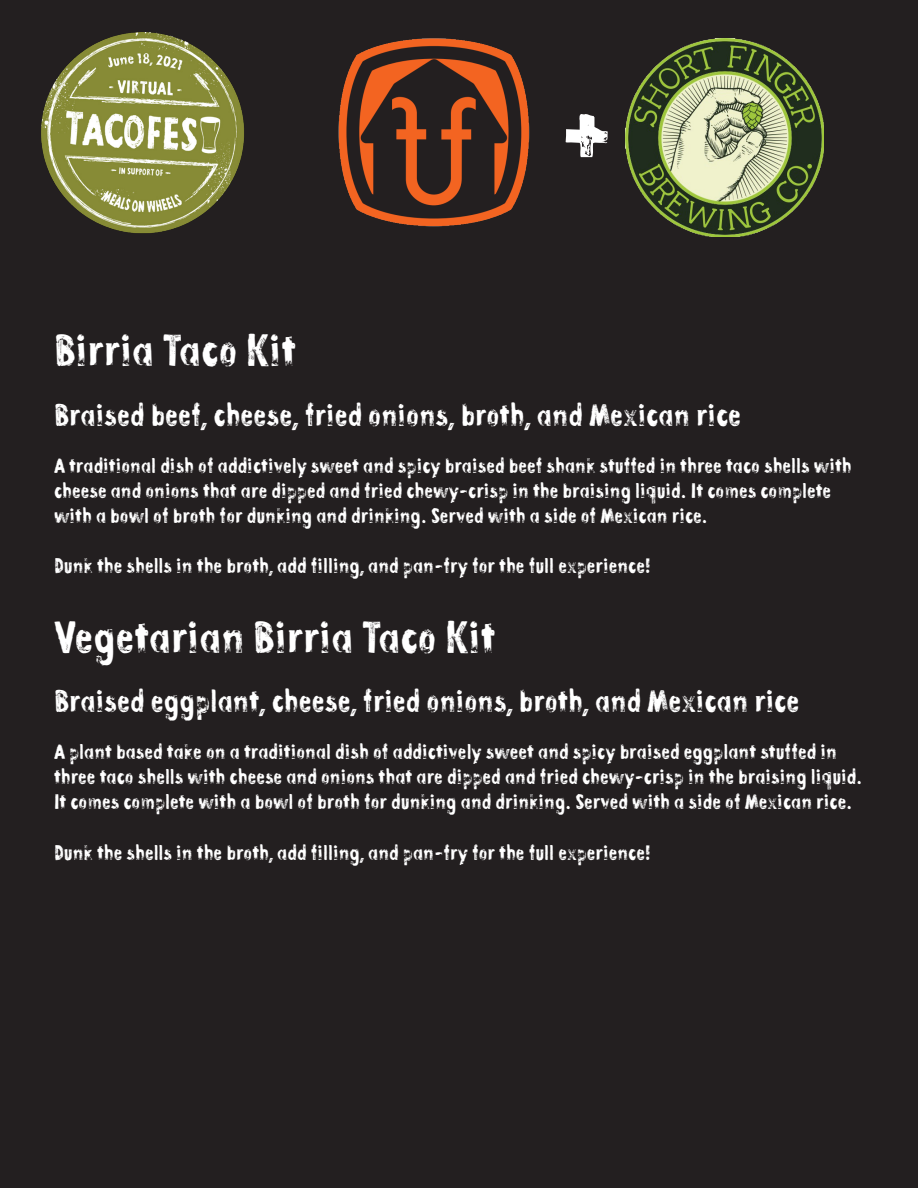
<style>
.page{position:relative;width:918px;height:1188px;background:#231f20}
.page>*{position:absolute;margin:0;border:0;box-sizing:border-box;transform-origin:0 0}
.t1{font:700 108px "Lino Stamp";color:#fff}
.t2{font:700 45px "Lino Stamp";color:#fff}
.t3{font:700 31.5px "Lino Stamp";color:#fff}
.t4{font:700 21px/25.2px "Lino Stamp";color:#fff}
</style>
<div class="page">
<img style="left:41px;top:32px;width:203px;height:202px">
<img style="left:338px;top:38px;width:192px;height:189px">
<img style="left:625px;top:38px;width:199px;height:199px">
<p class="t1" style="left:560px;top:69px;width:55px">+</p>
<p class="t2" style="left:54px;top:325px;width:244px">Birria Taco Kit</p>
<p class="t3" style="left:54px;top:397px;width:689px">Braised beef, cheese, fried onions, broth, and Mexican rice</p>
<p class="t4" style="left:54px;top:453px;width:799px">A traditional dish of addictively sweet and spicy braised beef shank stuffed in three taco shells with cheese and onions that are dipped and fried chewy-crisp in the braising liquid. It comes complete with a bowl of broth for dunking and drinking. Served with a side of Mexican rice.</p>
<p class="t4" style="left:54px;top:554px;width:598px">Dunk the shells in the broth, add filling, and pan-fry for the full experience!</p>
<p class="t2" style="left:54px;top:611px;width:443px">Vegetarian Birria Taco Kit</p>
<p class="t3" style="left:54px;top:683px;width:747px">Braised eggplant, cheese, fried onions, broth, and Mexican rice</p>
<p class="t4" style="left:54px;top:739px;width:810px">A plant based take on a traditional dish of addictively sweet and spicy braised eggplant stuffed in three taco shells with cheese and onions that are dipped and fried chewy-crisp in the braising liquid.<br>It comes complete with a bowl of broth for dunking and drinking. Served with a side of Mexican rice.</p>
<p class="t4" style="left:54px;top:840px;width:598px">Dunk the shells in the broth, add filling, and pan-fry for the full experience!</p>
</div>
